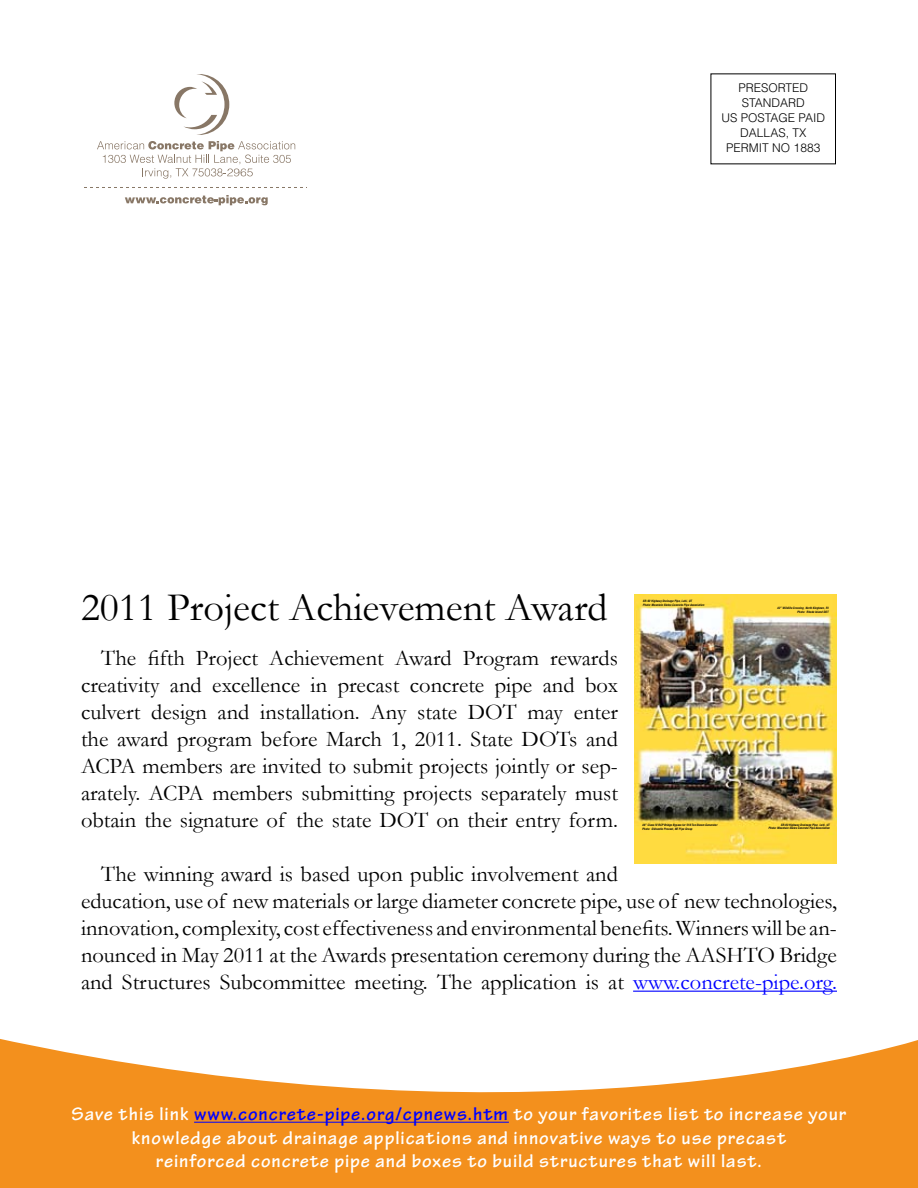
<style>
.page{position:relative;width:918px;height:1188px;background:#fff}
.page>*{position:absolute;margin:0;border:0;box-sizing:border-box;transform-origin:0 0}
.t1{font:40.5px "Garamond";color:#000}
.t2{font:22.5px/27px "Garamond";color:#000;text-align:justify}
.t3{font:700 19.5px/23.4px "Tekton Pro";letter-spacing:.05em;color:#fff;text-align:center}
.t4{font:300 12px/15px "Helvetica";color:#000;text-align:center}
.t5{font:italic 700 condensed 3px/3.8px "Helvetica";color:#000}
.s1{color:#00f}
</style>
<div class="page">
<svg style="left:0;top:1039px;width:918px;height:149px;fill:#f3901d"></svg>
<img style="left:634px;top:594px;width:203px;height:270px">
<svg style="left:174px;top:74px;width:55px;height:61px"></svg>
<svg style="left:125px;top:195px;width:143px;height:10px"></svg>
<svg style="left:97px;top:141px;width:198px;height:38px"></svg>
<svg style="left:84px;top:187px;width:219px;height:1px"></svg>
<hr style="left:194px;top:1122px;width:315px;height:1px;background:#00f">
<hr style="left:633px;top:991px;width:204px;height:1px;background:#00f">
<p class="t4" style="left:722px;top:80px;width:105px">PRESORTED<br>STANDARD<br>US POSTAGE PAID<br>DALLAS, TX<br>PERMIT NO 1883</p>
<h1 class="t1" style="left:81px;top:584px;width:528px">2011 Project Achievement Award</h1>
<p class="t2" style="left:81px;top:645px;width:539px;text-indent:20px">The fifth Project Achievement Award Program rewards creativity and excellence in precast concrete pipe and box culvert design and installation. Any state DOT may enter the award program before March 1, 2011. State DOTs and ACPA members are invited to submit projects jointly or sep&shy;arately. ACPA members submitting projects separately must obtain the signature of the state DOT on their entry form.</p>
<p class="t2" style="left:81px;top:861px;width:758px;text-align:left;text-indent:20px">The winning award is based upon public involvement and<br>education, use of new materials or large diameter concrete pipe, use of new technologies, innovation, complexity, cost effectiveness and environmental benefits. Winners will be an&shy;nounced in May 2011 at the Awards presentation ceremony during the AASHTO Bridge and Structures Subcommittee meeting. The application is at <span class="s1">www.concrete-pipe.org.</span></p>
<p class="t5" style="left:643px;top:599px;width:63px">SR-92 Highway Drainage Pipe, Lehi, UT<br>Photo: Mountain States Concrete Pipe Association</p>
<p class="t5" style="left:777px;top:606px;width:53px;text-align:right">42” Wildlife Crossing, North Kingtown, RI<br>Photo: Rhode Island DOT</p>
<p class="t5" style="left:769px;top:823px;width:63px;text-align:right">SR-92 Highway Drainage Pipe, Lehi, UT<br>Photo: Mountain States Concrete Pipe Association</p>
<p class="t5" style="left:642px;top:823px;width:77px">48” Class IV RCP Bridge Bypass for 510 Ton Steam Generator<br>Photo: Oldcastle Precast, NE Pipe Group</p>
<p class="t3" style="left:72px;top:1103px;width:776px">Save this link <span class="s1">www.concrete-pipe.org/cpnews.htm</span> to your favorites list to increase your knowledge about drainage applications and innovative ways to use precast<br>reinforced concrete pipe and boxes to build structures that will last.</p>
</div>
